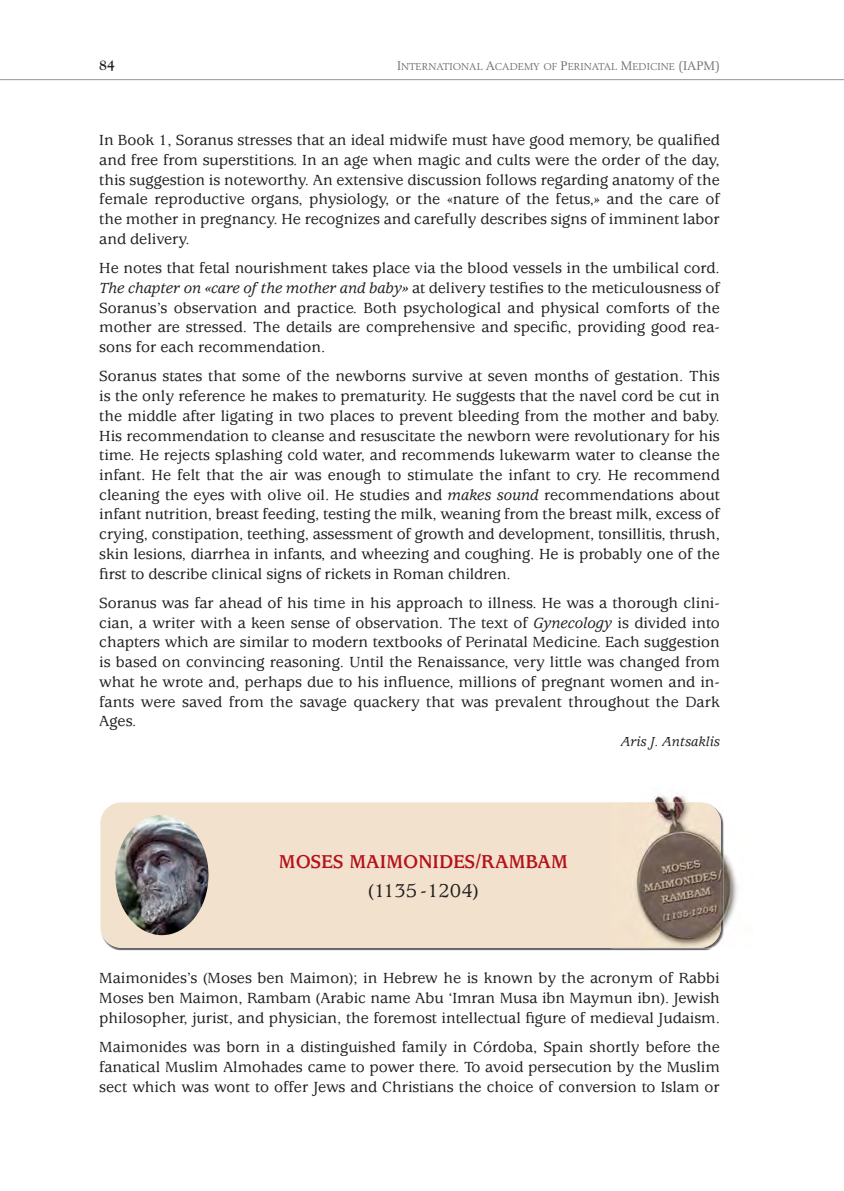
<style>
.page{position:relative;width:844px;height:1191px;background:#fff}
.page>*{position:absolute;margin:0;border:0;box-sizing:border-box;transform-origin:0 0}
.t1{font:700 20.65px "Usherwood Std";color:#b5111a}
.t2{font:500 20.65px "Usherwood Std";color:#231f20}
.t3{font:500 16.1px/19.8px "Usherwood Std";color:#231f20;text-align:justify}
.t4{font:italic 500 14.35px "Usherwood Std";color:#231f20}
.t5{font:700 14px "Goudy Std";color:#231f20}
.t6{font:9.8px "Berling LT Std Roman SC800";color:#6d6e70}
.s1{font-size:12.25px}
.s2{font-style:italic}
</style>
<div class="page">
<hr style="left:0;top:79px;width:843px;height:1px;background:#939598">
<div style="left:100px;top:802px;width:620px;height:146px;background:#f2e2cd;border-radius:21px"></div>
<img style="left:115px;top:815px;width:93px;height:120px;border-radius:50%">
<img style="left:652px;top:794px;width:86px;height:141px">
<img style="left:720px;top:803px;width:3px;height:139px">
<img style="left:634px;top:802px;width:86px;height:145px">
<p class="t5" style="left:99px;top:57px;width:17px">84</p>
<p class="t6" style="left:397px;top:61px;width:324px"><span class="s1">I</span>NTERNATIONAL <span class="s1">A</span>CADEMY OF <span class="s1">P</span>ERINATAL <span class="s1">M</span>EDICINE <span class="s1">(IAPM)</span></p>
<p class="t3" style="left:99px;top:131px;width:622px">In Book 1, Soranus stresses that an ideal midwife must have good memory, be qualified and free from superstitions. In an age when magic and cults were the order of the day, this suggestion is noteworthy. An extensive discussion follows regarding anatomy of the female reproductive organs, physiology, or the «nature of the fetus,» and the care of the mother in pregnancy. He recognizes and carefully describes signs of imminent labor and delivery.</p>
<p class="t3" style="left:99px;top:259px;width:622px">He notes that fetal nourishment takes place via the blood vessels in the umbilical cord.<br><span class="s2">The chapter on «care of the mother and baby»</span> at delivery testifies to the meticulousness of Soranus’s observation and practice. Both psychological and physical comforts of the mother are stressed. The details are comprehensive and specific, providing good rea&shy;sons for each recommendation.</p>
<p class="t3" style="left:99px;top:368px;width:622px">Soranus states that some of the newborns survive at seven months of gestation. This is the only reference he makes to prematurity. He suggests that the navel cord be cut in the middle after ligating in two places to prevent bleeding from the mother and baby.<br>His recommendation to cleanse and resuscitate the newborn were revolutionary for his time. He rejects splashing cold water, and recommends lukewarm water to cleanse the infant. He felt that the air was enough to stimulate the infant to cry. He recommend cleaning the eyes with olive oil. He studies and <span class="s2">makes sound</span> recommendations about infant nutrition, breast feeding, testing the milk, weaning from the breast milk, excess of crying, constipation, teething, assessment of growth and development, tonsillitis, thrush, skin lesions, diarrhea in infants, and wheezing and coughing. He is probably one of the first to describe clinical signs of rickets in Roman children.</p>
<p class="t3" style="left:99px;top:594px;width:622px">Soranus was far ahead of his time in his approach to illness. He was a thorough clini&shy;cian, a writer with a keen sense of observation. The text of <span class="s2">Gynecology</span> is divided into chapters which are similar to modern textbooks of Perinatal Medicine. Each suggestion is based on convincing reasoning. Until the Renaissance, very little was changed from what he wrote and, perhaps due to his influence, millions of pregnant women and in&shy;fants were saved from the savage quackery that was prevalent throughout the Dark Ages.</p>
<p class="t4" style="left:620px;top:735px;width:100px">Aris J. Antsaklis</p>
<p class="t1" style="left:279px;top:853px;width:290px">MOSES MAIMONIDES/RAMBAM</p>
<p class="t2" style="left:368px;top:882px;width:112px">(1135 -1204)</p>
<p class="t3" style="left:99px;top:969px;width:622px">Maimonides’s (Moses ben Maimon); in Hebrew he is known by the acronym of Rabbi Moses ben Maimon, Rambam (Arabic name Abu ‘Imran Musa ibn Maymun ibn). Jewish philosopher, jurist, and physician, the foremost intellectual figure of medieval Judaism.</p>
<p class="t3" style="left:99px;top:1038px;width:622px">Maimonides was born in a distinguished family in Córdoba, Spain shortly before the fanatical Muslim Almohades came to power there. To avoid persecution by the Muslim sect which was wont to offer Jews and Christians the choice of conversion to Islam or</p>
</div>
